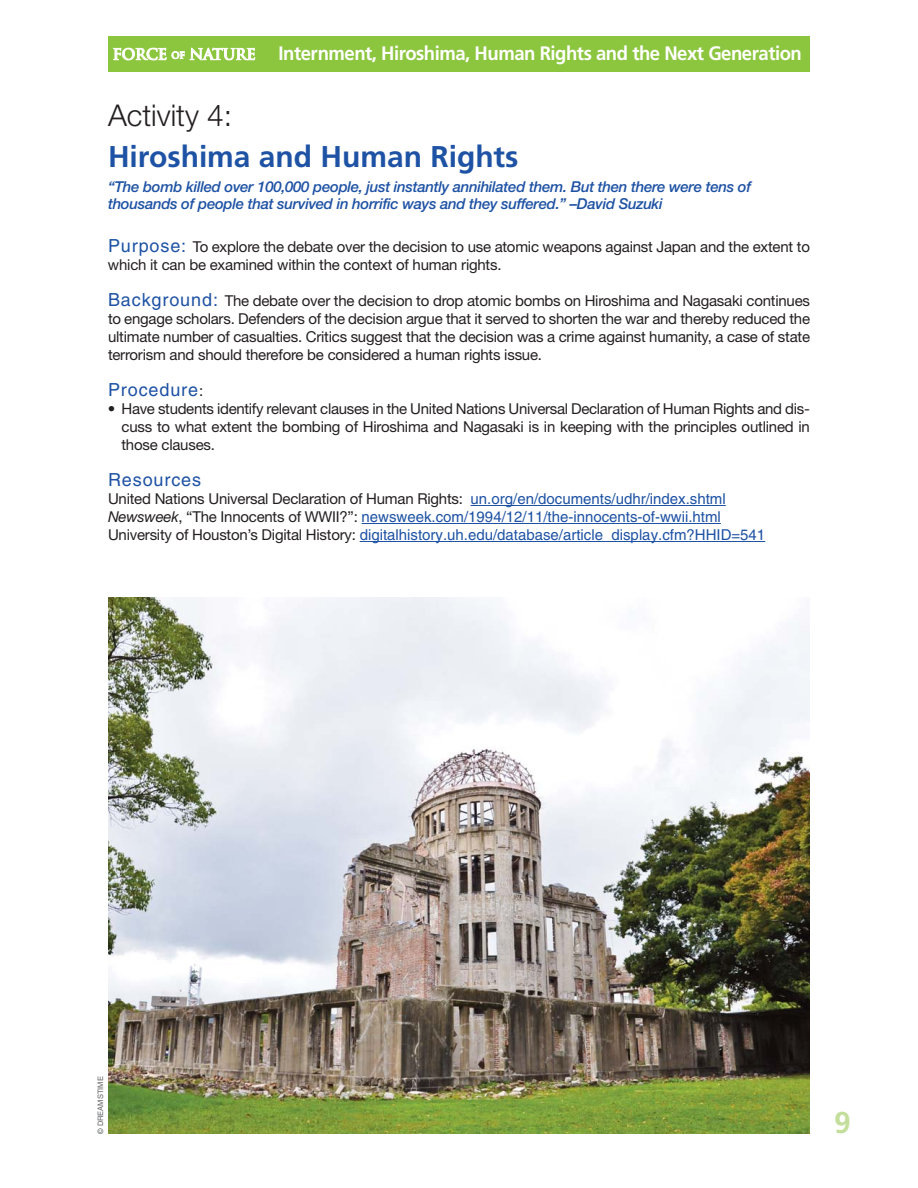
<style>
.page{position:relative;width:918px;height:1188px;background:#fff}
.page>*{position:absolute;margin:0;border:0;box-sizing:border-box;transform-origin:0 0}
.t1{font:700 30px "Frutiger";color:#1e52a4}
.t2{font:300 30px "Helvetica Neue";color:#231f20}
.t3{font:700 30px "Frutiger";color:#c4df9b}
.t4{font:700 19.5px "Frutiger";letter-spacing:-.025em;color:#fff;scale:.95 1}
.t5{font:18px "Helvetica";letter-spacing:.05em;color:#1e52a4}
.t6{font:15px/18px "Helvetica Neue";letter-spacing:-.015em;color:#231f20;text-align:justify}
.t7{font:15px/18px "Helvetica";color:#1e52a4}
.t8{font:italic 500 15px/16.5px "Helvetica Neue";letter-spacing:-.02em;color:#1e52a4}
.t9{font:7.5px "Helvetica";color:#636466}
.s1{font-family:"Trajan";font-size:15px}
.s2{font-family:"Trajan";font-size:9px}
.s3{font-family:"Helvetica";font-size:18px;color:#1e52a4}
.s4{font-family:"Helvetica Neue";font-size:15px;color:#231f20}
.s5{font-family:"Helvetica";color:#1e52a4}
.s6{font-family:"Helvetica Neue";font-style:italic;color:#231f20}
.s7{font-family:"Helvetica Neue";color:#231f20}
</style>
<div class="page">
<hr style="left:471px;top:505px;width:255px;height:1px;background:#1e52a4">
<hr style="left:362px;top:523px;width:359px;height:1px;background:#1e52a4">
<hr style="left:360px;top:541px;width:405px;height:1px;background:#1e52a4">
<div style="left:108px;top:36px;width:702px;height:36px;background:#8cc63f"></div>
<img style="left:108px;top:597px;width:702px;height:537px">
<h2 class="t4" style="left:113px;top:45px;width:727px"><span class="s1">FORCE</span> <span class="s2">OF</span> <span class="s1">NATURE</span> Internment, Hiroshima, Human Rights and the Next Generation</h2>
<h1 class="t2" style="left:108px;top:105px;width:126px">Activity 4:</h1>
<h1 class="t1" style="left:108px;top:144px;width:412px">Hiroshima and Human Rights</h1>
<p class="t8" style="left:108px;top:180px;width:645px">“The bomb killed over 100,000 people, just instantly annihilated them. But then there were tens of thousands of people that survived in horrific ways and they suffered.” –David Suzuki</p>
<p class="t6" style="left:108px;top:239px;width:703px"><span class="s3">Purpose:</span> To explore the debate over the decision to use atomic weapons against Japan and the extent to which it can be examined within the context of human rights.</p>
<p class="t6" style="left:108px;top:293px;width:704px"><span class="s3">Background:</span> The debate over the decision to drop atomic bombs on Hiroshima and Nagasaki continues to engage scholars. Defenders of the decision argue that it served to shorten the war and thereby reduced the ultimate number of casualties. Critics suggest that the decision was a crime against humanity, a case of state terrorism and should therefore be considered a human rights issue.</p>
<p class="t5" style="left:108px;top:383px;width:97px">Procedure<span class="s4">:</span></p>
<p class="t6" style="left:121px;top:401px;width:690px;text-indent:-14px">• Have students identify relevant clauses in the United Nations Universal Declaration of Human Rights and dis&shy;cuss to what extent the bombing of Hiroshima and Nagasaki is in keeping with the principles outlined in those clauses.</p>
<p class="t5" style="left:108px;top:473px;width:95px">Resources</p>
<p class="t6" style="left:108px;top:491px;width:619px">United Nations Universal Declaration of Human Rights: <span class="s5">un.org/en/documents/udhr/index.shtml</span></p>
<p class="t7" style="left:108px;top:509px;width:659px"><span class="s6">Newsweek</span><span class="s7">, “The Innocents of WWII?”:</span> newsweek.com/1994/12/11/the-innocents-of-wwii.html<br><span class="s7">University of Houston’s Digital History:</span> digitalhistory.uh.edu/database/article_display.cfm?HHID=541</p>
<p class="t9" style="left:98px;top:1134px;width:59px;rotate:-90deg">© DREAMSTIME</p>
<h1 class="t3" style="left:834px;top:1111px;width:18px">9</h1>
</div>
